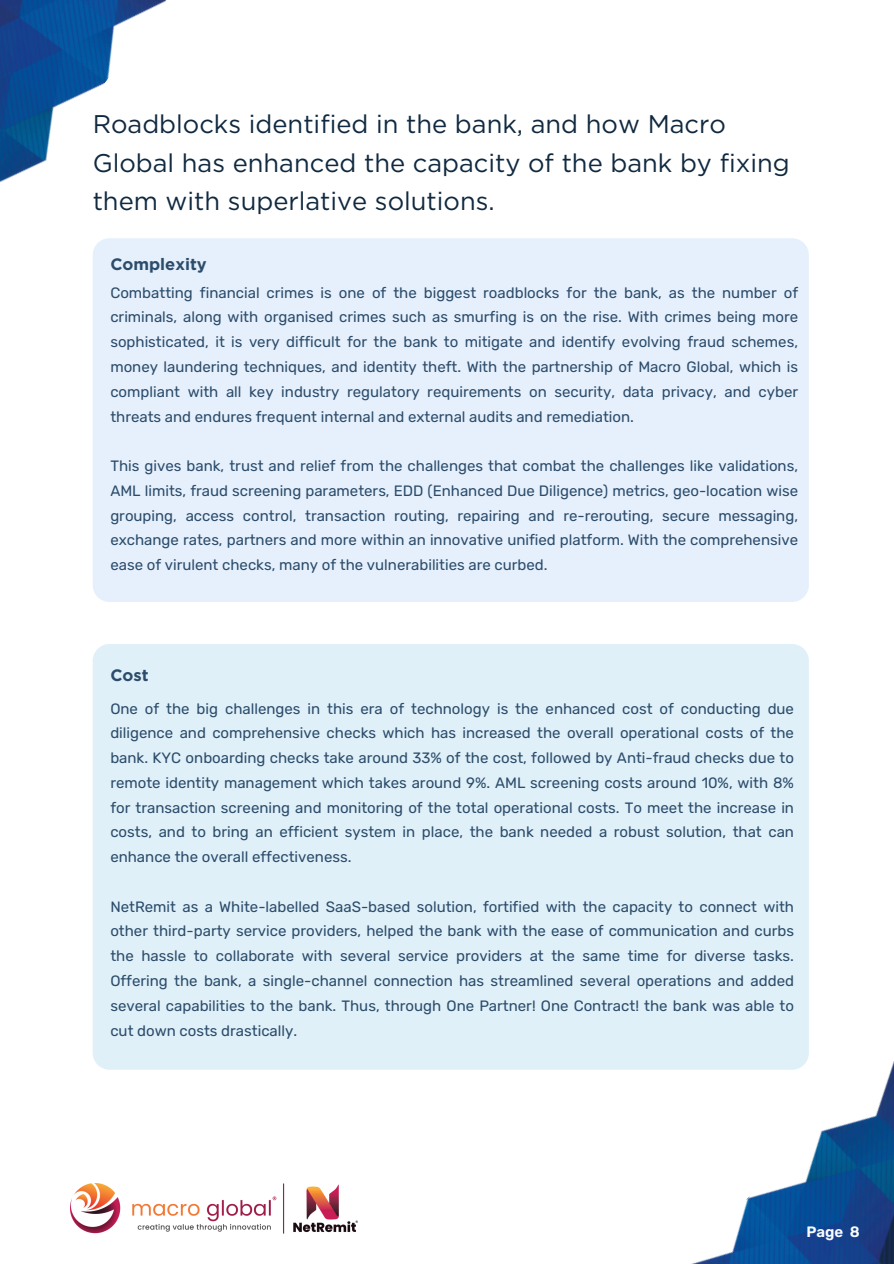
<style>
.page{position:relative;width:894px;height:1264px;background:#fff}
.page>*{position:absolute;margin:0;border:0;box-sizing:border-box;transform-origin:0 0}
.t1{font:25.5px/38.2px "Gotham";color:#102940}
.t2{font:700 16.5px "Gotham";color:#2b4c6b}
.t3{font:15px/24.8px "Rubik";color:#2b4c6b;text-align:justify}
.t4{font:600 15px "Rubik";color:#f9fcff}
</style>
<div class="page">
<div style="left:93px;top:238px;width:715px;height:364px;background:#e6f0fc"></div>
<div style="left:93px;top:644px;width:715px;height:425px;background:#e0f0f8"></div>
<img style="left:591px;top:1006px;width:302px;height:257px">
<img style="left:0;top:0;width:235px;height:303px">
<img style="left:71px;top:1183px;width:287px;height:50px">
<h2 class="t1" style="left:93px;top:105px;width:698px">Roadblocks identified in the bank, and how Macro<br>Global has enhanced the capacity of the bank by fixing them with superlative solutions.</h2>
<p class="t2" style="left:110px;top:254px;width:98px">Complexity</p>
<h1 class="t3" style="left:110px;top:280px;width:689px">Combatting financial crimes is one of the biggest roadblocks for the bank, as the number of criminals, along with organised crimes such as smurfing is on the rise. With crimes being more sophisticated, it is very difficult for the bank to mitigate and identify evolving fraud schemes, money laundering techniques, and identity theft. With the partnership of Macro Global, which is compliant with all key industry regulatory requirements on security, data privacy, and cyber threats and endures frequent internal and external audits and remediation.</h1>
<h2 class="t3" style="left:110px;top:453px;width:689px">This gives bank, trust and relief from the challenges that combat the challenges like validations, AML limits, fraud screening parameters, EDD (Enhanced Due Diligence) metrics, geo-location wise grouping, access control, transaction routing, repairing and re-rerouting, secure messaging, exchange rates, partners and more within an innovative unified platform. With the comprehensive ease of virulent checks, many of the vulnerabilities are curbed.</h2>
<p class="t2" style="left:110px;top:664px;width:40px">Cost</p>
<p class="t3" style="left:110px;top:696px;width:685px">One of the big challenges in this era of technology is the enhanced cost of conducting due diligence and comprehensive checks which has increased the overall operational costs of the bank. KYC onboarding checks take around 33% of the cost, followed by Anti-fraud checks due to remote identity management which takes around 9%. AML screening costs around 10%, with 8% for transaction screening and monitoring of the total operational costs. To meet the increase in costs, and to bring an efficient system in place, the bank needed a robust solution, that can enhance the overall effectiveness.</p>
<p class="t3" style="left:110px;top:894px;width:685px">NetRemit as a White-labelled SaaS-based solution, fortified with the capacity to connect with other third-party service providers, helped the bank with the ease of communication and curbs the hassle to collaborate with several service providers at the same time for diverse tasks.<br>Offering the bank, a single-channel connection has streamlined several operations and added several capabilities to the bank. Thus, through One Partner! One Contract! the bank was able to cut down costs drastically.</p>
<p class="t4" style="left:806px;top:1222px;width:55px">Page 8</p>
</div>
